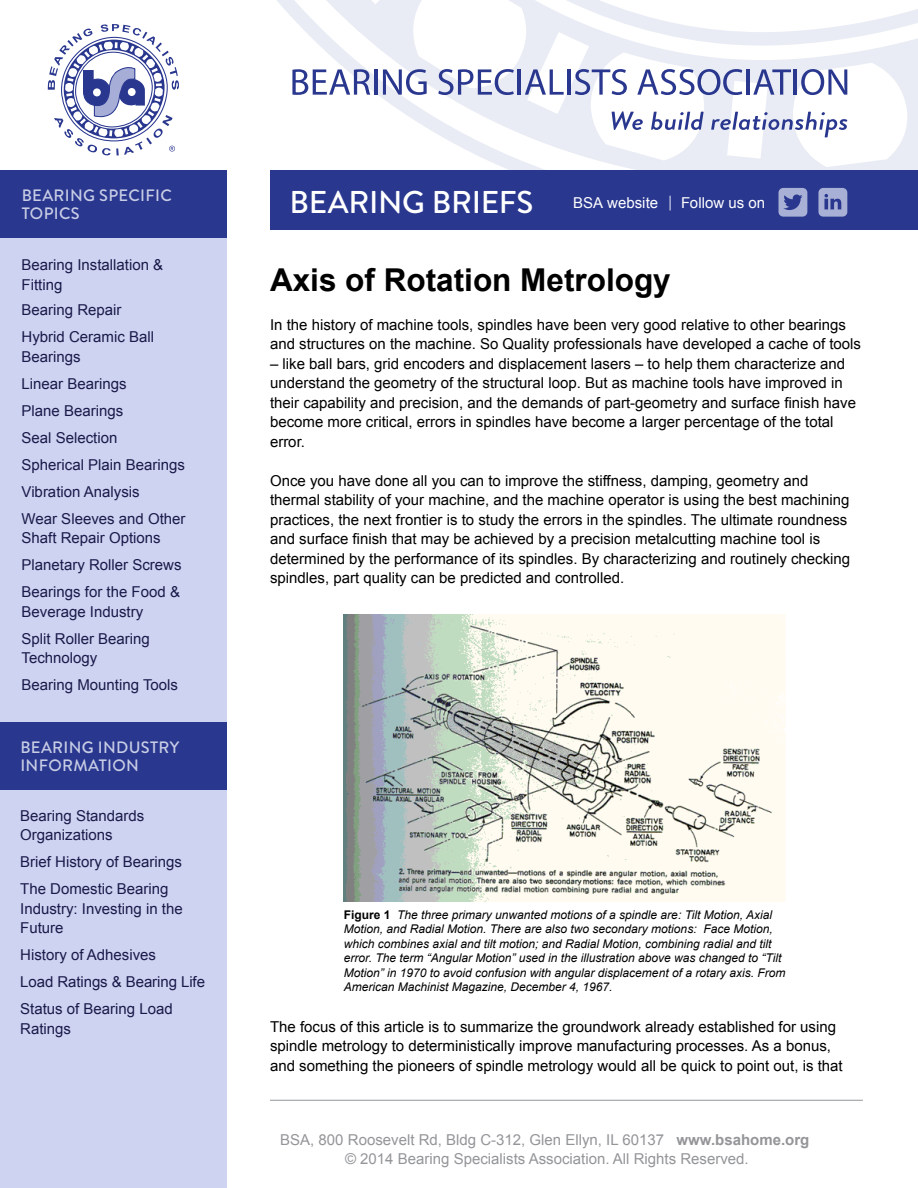
<style>
.page{position:relative;width:918px;height:1188px;background:#fff}
.page>*{position:absolute;margin:0;border:0;box-sizing:border-box;transform-origin:0 0}
.t1{font:700 31.5px "Arial";color:#000}
.t2{font:500 31.5px "Brandon Grotesque";letter-spacing:-.01em;color:#fff}
.t3{font:500 16.5px/18px "Brandon Grotesque";letter-spacing:.02em;color:#c8cde5}
.t4{font:15px/19.5px "Arial";color:#000}
.t5{font:15px/27px "Arial";color:#1a1a4a}
.t6{font:15px/19.5px "Arial";color:#939598;text-align:center}
.t7{font:15px "Arial";color:#fff}
.t8{font:italic 12px/14.4px "Arial";color:#000}
.s1{font-weight:700;font-style:normal}
.s2{font-weight:700}
</style>
<div class="page">
<svg style="left:276px;top:0;width:50px;height:171px"></svg>
<svg style="left:326px;top:0;width:592px;height:171px"></svg>
<svg style="left:566px;top:0;width:352px;height:46px"></svg>
<svg style="left:292px;top:69px;width:78px;height:26px"></svg>
<hr style="left:374px;top:69px;width:3px;height:26px;background:#29378f">
<svg style="left:383px;top:69px;width:44px;height:26px"></svg>
<svg style="left:438px;top:69px;width:76px;height:26px"></svg>
<hr style="left:518px;top:69px;width:3px;height:26px;background:#29378f">
<svg style="left:525px;top:69px;width:39px;height:26px"></svg>
<hr style="left:567px;top:69px;width:4px;height:26px;background:#29378f">
<svg style="left:575px;top:69px;width:52px;height:26px"></svg>
<svg style="left:637px;top:69px;width:105px;height:26px"></svg>
<hr style="left:746px;top:69px;width:4px;height:26px;background:#29378f">
<svg style="left:753px;top:69px;width:38px;height:26px"></svg>
<hr style="left:794px;top:69px;width:3px;height:26px;background:#29378f">
<svg style="left:801px;top:69px;width:46px;height:26px"></svg>
<svg style="left:612px;top:111px;width:31px;height:19px"></svg>
<svg style="left:651px;top:112px;width:53px;height:18px"></svg>
<svg style="left:711px;top:112px;width:136px;height:25px"></svg>
<div style="left:270px;top:171px;width:648px;height:59px;background:#29378f"></div>
<svg style="left:48px;top:24px;width:131px;height:132px"></svg>
<div style="left:0;top:171px;width:227px;height:1017px;background:#ced3f1"></div>
<hr style="left:270px;top:1100px;width:593px;height:1px;background:#939598">
<svg style="left:818px;top:188px;width:29px;height:29px"></svg>
<svg style="left:778px;top:188px;width:29px;height:29px"></svg>
<svg style="left:669px;top:196px;width:2px;height:14px"></svg>
<div style="left:0;top:171px;width:227px;height:67px;background:#29378f"></div>
<div style="left:0;top:722px;width:227px;height:68px;background:#29378f"></div>
<img style="left:344px;top:614px;width:441px;height:288px">
<p class="t3" style="left:22px;top:187px;width:152px">BEARING SPECIFIC<br>TOPICS</p>
<p class="t5" style="left:22px;top:255px;width:143px;line-height:19.5px">Bearing Installation &amp;<br>Fitting</p>
<p class="t5" style="left:22px;top:296px;width:134px">Bearing Repair<br>Hybrid Ceramic Ball</p>
<p class="t5" style="left:22px;top:343px;width:165px">Bearings<br>Linear Bearings<br>Plane Bearings<br>Seal Selection<br>Spherical Plain Bearings<br>Vibration Analysis<br>Wear Sleeves and Other</p>
<p class="t5" style="left:22px;top:524px;width:162px">Shaft Repair Options<br>Planetary Roller Screws<br>Bearings for the Food &amp;</p>
<p class="t5" style="left:22px;top:598px;width:130px">Beverage Industry<br>Split Roller Bearing</p>
<p class="t5" style="left:22px;top:644px;width:158px">Technology<br>Bearing Mounting Tools</p>
<p class="t3" style="left:20px;top:738px;width:160px">BEARING INDUSTRY<br>INFORMATION</p>
<p class="t5" style="left:20px;top:806px;width:126px;line-height:19.5px">Bearing Standards<br>Organizations</p>
<p class="t5" style="left:20px;top:848px;width:163px">Brief History of Bearings<br>The Domestic Bearing</p>
<p class="t5" style="left:20px;top:899px;width:164px;line-height:19.5px">Industry: Investing in the<br>Future</p>
<p class="t5" style="left:20px;top:941px;width:186px">History of Adhesives<br>Load Ratings &amp; Bearing Life<br>Status of Bearing Load</p>
<p class="t5" style="left:20px;top:1015px;width:52px">Ratings</p>
<h1 class="t2" style="left:289px;top:181px;width:245px">BEARING BRIEFS</h1>
<p class="t7" style="left:573px;top:192px;width:87px">BSA website</p>
<p class="t7" style="left:681px;top:192px;width:86px">Follow us on</p>
<h1 class="t1" style="left:270px;top:258px;width:402px">Axis of Rotation Metrology</h1>
<p class="t4" style="left:270px;top:315px;width:593px">In the history of machine tools, spindles have been very good relative to other bearings and structures on the machine. So Quality professionals have developed a cache of tools</p>
<p class="t4" style="left:270px;top:354px;width:588px">– like ball bars, grid encoders and displacement lasers – to help them characterize and understand the geometry of the structural loop. But as machine tools have improved in their capability and precision, and the demands of part-geometry and surface finish have become more critical, errors in spindles have become a larger percentage of the total error.</p>
<p class="t4" style="left:270px;top:471px;width:582px">Once you have done all you can to improve the stiffness, damping, geometry and thermal stability of your machine, and the machine operator is using the best machining practices, the next frontier is to study the errors in the spindles. The ultimate roundness and surface finish that may be achieved by a precision metalcutting machine tool is determined by the performance of its spindles. By characterizing and routinely checking spindles, part quality can be predicted and controlled.</p>
<p class="t8" style="left:344px;top:908px;width:443px"><span class="s1">Figure 1</span> The three primary unwanted motions of a spindle are: Tilt Motion, Axial Motion, and Radial Motion. There are also two secondary motions: Face Motion, which combines axial and tilt motion; and Radial Motion, combining radial and tilt error. The term “Angular Motion” used in the illustration above was changed to “Tilt Motion” in 1970 to avoid confusion with angular displacement of a rotary axis. From American Machinist Magazine, December 4, 1967.</p>
<p class="t4" style="left:270px;top:1017px;width:574px">The focus of this article is to summarize the groundwork already established for using spindle metrology to deterministically improve manufacturing processes. As a bonus, and something the pioneers of spindle metrology would all be quick to point out, is that</p>
<p class="t6" style="left:280px;top:1130px;width:531px">BSA, 800 Roosevelt Rd, Bldg C-312, Glen Ellyn, IL 60137 <span class="s2">www.bsahome.org </span>© 2014 Bearing Specialists Association. All Rights Reserved.</p>
</div>
